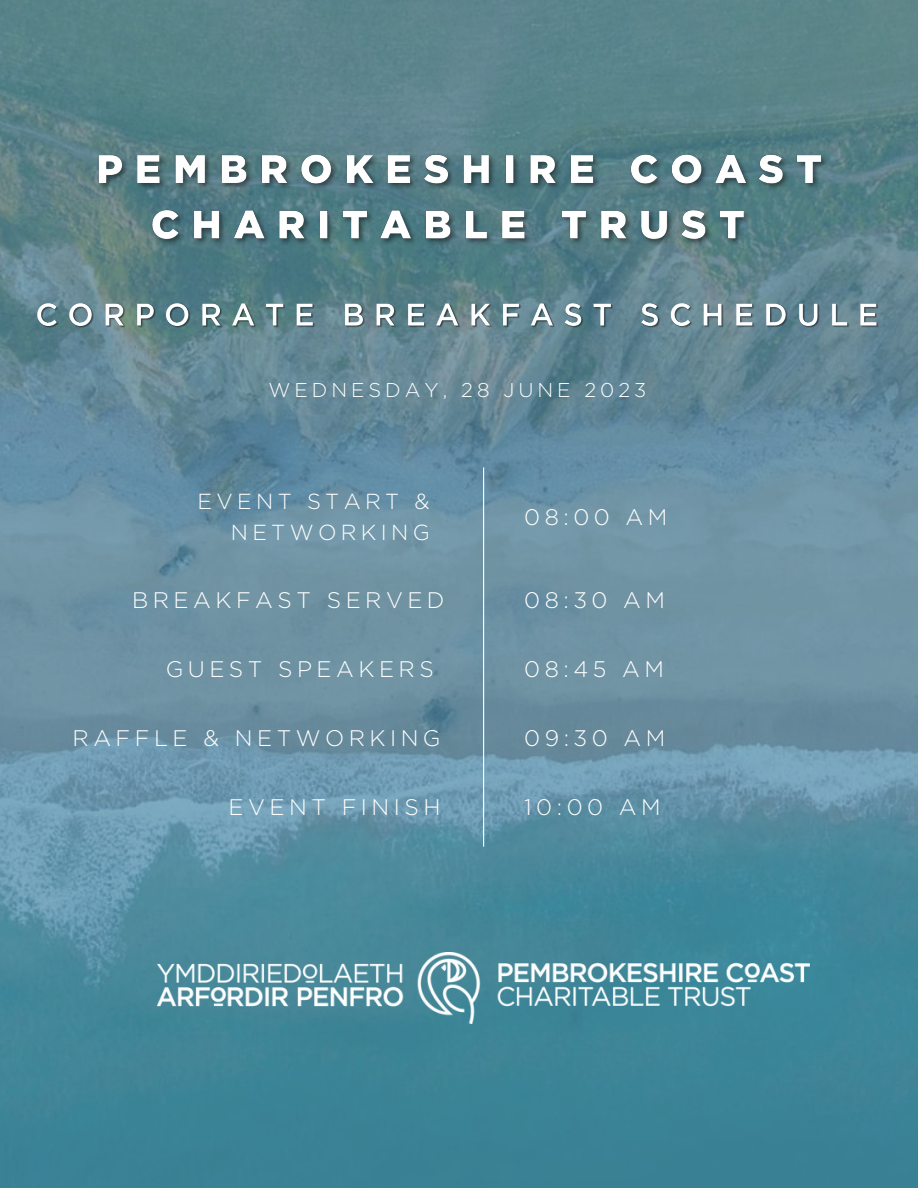
<style>
.page{position:relative;width:918px;height:1188px;background:#fff}
.page>*{position:absolute;margin:0;border:0;box-sizing:border-box;transform-origin:0 0}
.t1{font:300 22.5px "Gotham";letter-spacing:.2em;color:#fff}
.t2{font:300 21.75px/30.3px "Gotham";letter-spacing:.2em;color:#fff;text-align:right}
.t3{font:300 19.95px "Gotham";letter-spacing:.2em;color:#fff}
</style>
<div class="page">
<img style="left:0;top:0;width:918px;height:1188px">
<hr style="left:483px;top:468px;width:1px;height:379px;background:#fff">
<img style="left:157px;top:952px;width:653px;height:71px">
<img style="left:93px;top:143px;width:750px;height:114px">
<img style="left:34px;top:301px;width:876px;height:35px">
<p class="t3" style="left:269px;top:379px;width:379px">WEDNESDAY, 28 JUNE 2023</p>
<p class="t2" style="left:198px;top:486px;width:234px">EVENT START &amp;<br>NETWORKING</p>
<p class="t1" style="left:524px;top:505px;width:145px">08:00 AM</p>
<p class="t1" style="left:132px;top:588px;width:314px">BREAKFAST SERVED</p>
<p class="t1" style="left:524px;top:588px;width:142px">08:30 AM</p>
<p class="t1" style="left:166px;top:657px;width:270px">GUEST SPEAKERS</p>
<p class="t1" style="left:524px;top:657px;width:141px">08:45 AM</p>
<p class="t1" style="left:73px;top:726px;width:370px">RAFFLE &amp; NETWORKING</p>
<p class="t1" style="left:524px;top:726px;width:143px">09:30 AM</p>
<p class="t1" style="left:229px;top:794px;width:213px">EVENT FINISH</p>
<p class="t1" style="left:524px;top:794px;width:138px">10:00 AM</p>
</div>
